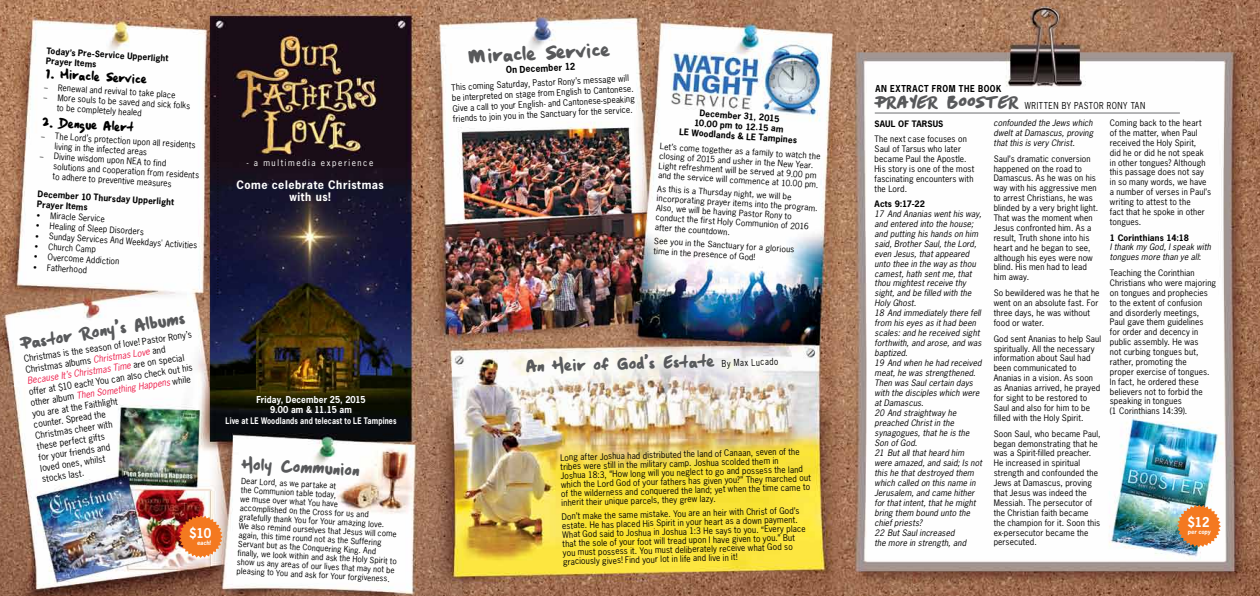
<style>
.page{position:relative;width:1260px;height:596px;background:#fff}
.page>*{position:absolute;margin:0;border:0;box-sizing:border-box;transform-origin:0 0}
.t1{font:23px "Boxing Wizards";color:#58595b}
.t2{font:20.4px "Boxing Wizards";color:#58595b}
.t3{font:19.4px "Boxing Wizards";color:#58595b;scale:1.04 1}
.t4{font:italic 19.4px "Boxing Wizards";color:#58595b;scale:1.04 1}
.t5{font:19.4px "Boxing Wizards";color:#58595b}
.t6{font:15px "Boxing Wizards";color:#000}
.t7{font:700 12.8px "News Gothic";color:#fff;scale:.94 1}
.t8{font:700 11px/12px "News Gothic";letter-spacing:.05em;color:#fff;text-align:center}
.t9{font:700 9px/10.5px "News Gothic";letter-spacing:.015em;color:#fff;text-align:center;scale:.93 1}
.t10{font:9px "News Gothic";letter-spacing:.065em;color:#000;scale:.89 1}
.t11{font:700 9px "News Gothic";letter-spacing:.07em;color:#000;scale:.89 1}
.t12{font:700 9px "News Gothic";letter-spacing:.07em;color:#000;scale:.96 1}
.t13{font:8.9px/11px "News Gothic";color:#000;scale:.96 1}
.t14{font:8.5px/9.1px "News Gothic";color:#000}
.t15{font:700 8.5px/10px "News Gothic";color:#000}
.t16{font:700 8.5px "News Gothic";letter-spacing:.02em;color:#fff;scale:.84 1}
.t17{font:8.5px "News Gothic";letter-spacing:.19em;color:#fff}
.t18{font:8.4px/9.9px "News Gothic";letter-spacing:.02em;color:#000}
.t19{font:italic 8.4px/10px "News Gothic";color:#000}
.t20{font:700 8.4px "News Gothic";letter-spacing:.02em;color:#000}
.t21{font:8.2px/9.6px "News Gothic";color:#000}
.t22{font:8px/9px "News Gothic";color:#000}
.t23{font:700 5.7px "News Gothic";color:#fff}
.s1{font-style:italic;color:#ed1846}
.s2{font-style:italic;font-size:31px}
.s3{font-style:normal}
</style>
<div class="page">
<img style="left:0;top:0;width:1260px;height:595px">
<svg style="left:1175px;top:502px;width:48px;height:46px"></svg>
<svg style="left:218px;top:29px;width:1px;height:269px"></svg>
<svg style="left:177px;top:513px;width:47px;height:46px;background:#e38750"></svg>
<hr style="left:875px;top:113px;width:305px;height:1px;background:#6d6e71">
<p class="t15" style="left:47px;top:46px;width:124px;line-height:9.7px;rotate:3deg">Today’s Pre-Service Upperlight<br>Prayer Items</p>
<h3 class="t6" style="left:46px;top:64px;width:104px;rotate:4deg">1. Miracle Service</h3>
<p class="t14" style="left:58px;top:83px;width:119px;rotate:3deg">Renewal and revival to take place</p>
<p class="t14" style="left:58px;top:93px;width:135px;line-height:9.8px;rotate:3deg">More souls to be saved and sick folks to be completely healed</p>
<h3 class="t6" style="left:43px;top:112px;width:93px;rotate:4deg">2. Dengue Alert</h3>
<p class="t14" style="left:55px;top:132px;width:142px;line-height:9.8px;rotate:3deg">The Lord’s protection upon all residents living in the infected areas</p>
<p class="t14" style="left:54px;top:151px;width:148px;line-height:10px;rotate:3deg">Divine wisdom upon NEA to find solutions and cooperation from residents to adhere to preventive measures</p>
<p class="t15" style="left:38px;top:189px;width:138px;rotate:3deg">December 10 Thursday Upperlight<br>Prayer Items</p>
<p class="t14" style="left:51px;top:211px;width:56px;rotate:3deg">Miracle Service</p>
<p class="t14" style="left:50px;top:221px;width:96px;rotate:3deg">Healing of Sleep Disorders</p>
<p class="t14" style="left:49px;top:232px;width:150px;rotate:3deg">Sunday Services And Weekdays' Activities</p>
<p class="t14" style="left:49px;top:242px;width:49px;rotate:3deg">Church Camp</p>
<p class="t14" style="left:48px;top:252px;width:73px;rotate:3deg">Overcome Addiction</p>
<p class="t14" style="left:47px;top:262px;width:42px;rotate:3deg">Fatherhood</p>
<p class="t17" style="left:247px;top:157px;width:128px">- a multimedia experience</p>
<h3 class="t8" style="left:236px;top:178px;width:149px">Come celebrate Christmas with us!</h3>
<h2 class="t2" style="left:18px;top:331px;width:168px;rotate:-9deg">Pastor Rony’s Albums</h2>
<p class="t13" style="left:22px;top:354px;width:179px;rotate:-9deg">Christmas is the season of love! Pastor Rony’s<br>Christmas albums <span class="s1">Christmas Love</span> and<br><span class="s1">Because It’s Christmas Time</span> are on special offer at $10 each! You can also check out his other album <span class="s1">Then Something Happens</span> while you are at the Faithlight<br>counter. Spread the<br>Christmas cheer with<br>these perfect gifts<br>for your friends and<br>loved ones, whilst<br>stocks last.</p>
<h3 class="t7" style="left:189px;top:524px;width:25px">$10</h3>
<p class="t23" style="left:197px;top:538px;width:16px">each!</p>
<p class="t9" style="left:256px;top:393px;width:119px">Friday, December 25, 2015<br>9.00 am &amp; 11.15 am</p>
<p class="t16" style="left:226px;top:414px;width:205px">Live at LE Woodlands and telecast to LE Tampines</p>
<h3 class="t5" style="left:243px;top:452px;width:119px;rotate:3deg">Holy Communion</h3>
<p class="t22" style="left:242px;top:475px;width:161px;rotate:3deg">Dear Lord, as we partake at<br>the Communion table today,<br>we muse over what You have<br>accomplished on the Cross for us and gratefully thank You for Your amazing love.<br>We also remind ourselves that Jesus will come again, this time round not as the Suffering Servant but as the Conquering King. And finally, we look within and ask the Holy Spirit to show us any areas of our lives that may not be pleasing to You and ask for Your forgiveness.</p>
<h1 class="t1" style="left:469px;top:43px;width:142px;rotate:-3deg"><span class="s2">m</span>iracle Service</h1>
<p class="t12" style="left:506px;top:64px;width:74px;rotate:-3deg">On December 12</p>
<p class="t14" style="left:451px;top:82px;width:184px;line-height:10.5px;rotate:-3deg">This coming Saturday, Pastor Rony’s message will be interpreted on stage from English to Cantonese.<br>Give a call to your English- and Cantonese-speaking friends to join you in the Sanctuary for the service.</p>
<p class="t15" style="left:681px;top:106px;width:119px;text-align:center;rotate:4deg">December 31, 2015<br>10.00 pm to 12.15 am<br>LE Woodlands &amp; LE Tampines</p>
<p class="t21" style="left:660px;top:142px;width:163px;rotate:3deg">Let’s come together as a family to watch the closing of 2015 and usher in the New Year.<br>Light refreshment will be served at 9.00 pm and the service will commence at 10.00 pm.</p>
<p class="t21" style="left:657px;top:184px;width:163px;rotate:3deg">As this is a Thursday night, we will be incorporating prayer items into the program.<br>Also, we will be having Pastor Rony to conduct the first Holy Communion of 2016 after the countdown.</p>
<p class="t21" style="left:654px;top:236px;width:142px;line-height:9.9px;rotate:3deg">See you in the Sanctuary for a glorious time in the presence of God!</p>
<h3 class="t3" style="left:525px;top:355px;width:184px;rotate:-2deg">An Heir of God’s Estate</h3>
<p class="t10" style="left:722px;top:357px;width:65px;rotate:-2deg">By Max Lucado</p>
<p class="t14" style="left:560px;top:451px;width:252px;rotate:-1deg">Long after Joshua had distributed the land of Canaan, seven of the tribes were still in the military camp. Joshua scolded them in<br>Joshua 18:3, “How long will you neglect to go and possess the land which the Lord God of your fathers has given you?” They marched out of the wilderness and conquered the land; yet when the time came to inherit their unique parcels, they grew lazy.</p>
<p class="t14" style="left:562px;top:510px;width:245px;rotate:-1deg">Don’t make the same mistake. You are an heir with Christ of God’s estate. He has placed His Spirit in your heart as a down payment.<br>What God said to Joshua in Joshua 1:3 He says to you. “Every place that the sole of your foot will tread upon I have given to you.” But you must possess it. You must deliberately receive what God so graciously gives! Find your lot in life and live in it!</p>
<p class="t11" style="left:875px;top:82px;width:143px">AN EXTRACT FROM THE BOOK</p>
<h3 class="t4" style="left:873px;top:91px;width:141px">PRAYER BOOSTER</h3>
<p class="t10" style="left:1025px;top:100px;width:137px">WRITTEN BY PASTOR RONY TAN</p>
<p class="t20" style="left:875px;top:118px;width:70px">SAUL OF TARSUS</p>
<p class="t18" style="left:875px;top:133px;width:101px">The next case focuses on<br>Saul of Tarsus who later became Paul the Apostle.<br>His story is one of the most fascinating encounters with the Lord.</p>
<p class="t20" style="left:875px;top:198px;width:52px">Acts 9:17-22</p>
<p class="t19" style="left:875px;top:208px;width:111px">17 And Ananias went his way, and entered into the house; and putting his hands on him said, Brother Saul, the Lord, even Jesus, that appeared unto thee in the way as thou camest, hath sent me, that thou mightest receive thy sight, and be filled with the<br>Holy Ghost.<br>18 And immediately there fell from his eyes as it had been scales: and he received sight forthwith, and arose, and was baptized.<br>19 And when he had received meat, he was strengthened.<br>Then was Saul certain days with the disciples which were at Damascus.<br>20 And straightway he preached Christ in the synagogues, that he is the<br>Son of God.<br>21 But all that heard him were amazed, and said; Is not this he that destroyed them which called on this name in<br>Jerusalem, and came hither for that intent, that he might bring them bound unto the chief priests?<br>22 But Saul increased<br>the more in strength, and</p>
<p class="t19" style="left:994px;top:117px;width:103px;text-align:justify">confounded the Jews which dwelt at Damascus, proving that this is very Christ.</p>
<p class="t18" style="left:994px;top:153px;width:106px">Saul’s dramatic conversion happened on the road to<br>Damascus. As he was on his way with his aggressive men to arrest Christians, he was blinded by a very bright light.<br>That was the moment when<br>Jesus confronted him. As a result, Truth shone into his heart and he began to see, although his eyes were now blind. His men had to lead him away.</p>
<p class="t18" style="left:994px;top:287px;width:107px">So bewildered was he that he went on an absolute fast. For three days, he was without food or water.</p>
<p class="t18" style="left:994px;top:333px;width:109px">God sent Ananias to help Saul spiritually. All the necessary information about Saul had been communicated to<br>Ananias in a vision. As soon as Ananias arrived, he prayed for sight to be restored to<br>Saul and also for him to be filled with the Holy Spirit.</p>
<p class="t18" style="left:994px;top:428px;width:108px">Soon Saul, who became Paul, began demonstrating that he was a Spirit-filled preacher.<br>He increased in spiritual strength and confounded the<br>Jews at Damascus, proving that Jesus was indeed the<br>Messiah. The persecutor of the Christian faith became the champion for it. Soon this ex-persecutor became the persecuted.</p>
<p class="t18" style="left:1110px;top:118px;width:103px">Coming back to the heart<br>of the matter, when Paul received the Holy Spirit,<br>did he or did he not speak in other tongues? Although this passage does not say in so many words, we have a number of verses in Paul’s writing to attest to the<br>fact that he spoke in other tongues.</p>
<p class="t20" style="left:1110px;top:232px;width:81px">1 Corinthians 14:18</p>
<p class="t19" style="left:1110px;top:242px;width:105px">I thank my God, I speak with tongues more than ye all<span class="s3">:</span></p>
<p class="t18" style="left:1110px;top:267px;width:108px">Teaching the Corinthian<br>Christians who were majoring on tongues and prophecies to the extent of confusion and disorderly meetings,<br>Paul gave them guidelines<br>for order and decency in public assembly. He was<br>not curbing tongues but, rather, promoting the<br>proper exercise of tongues.<br>In fact, he ordered these believers not to forbid the speaking in tongues<br>(1 Corinthians 14:39).</p>
<h3 class="t7" style="left:1187px;top:513px;width:25px">$12</h3>
<p class="t23" style="left:1188px;top:528px;width:24px">per copy</p>
</div>
